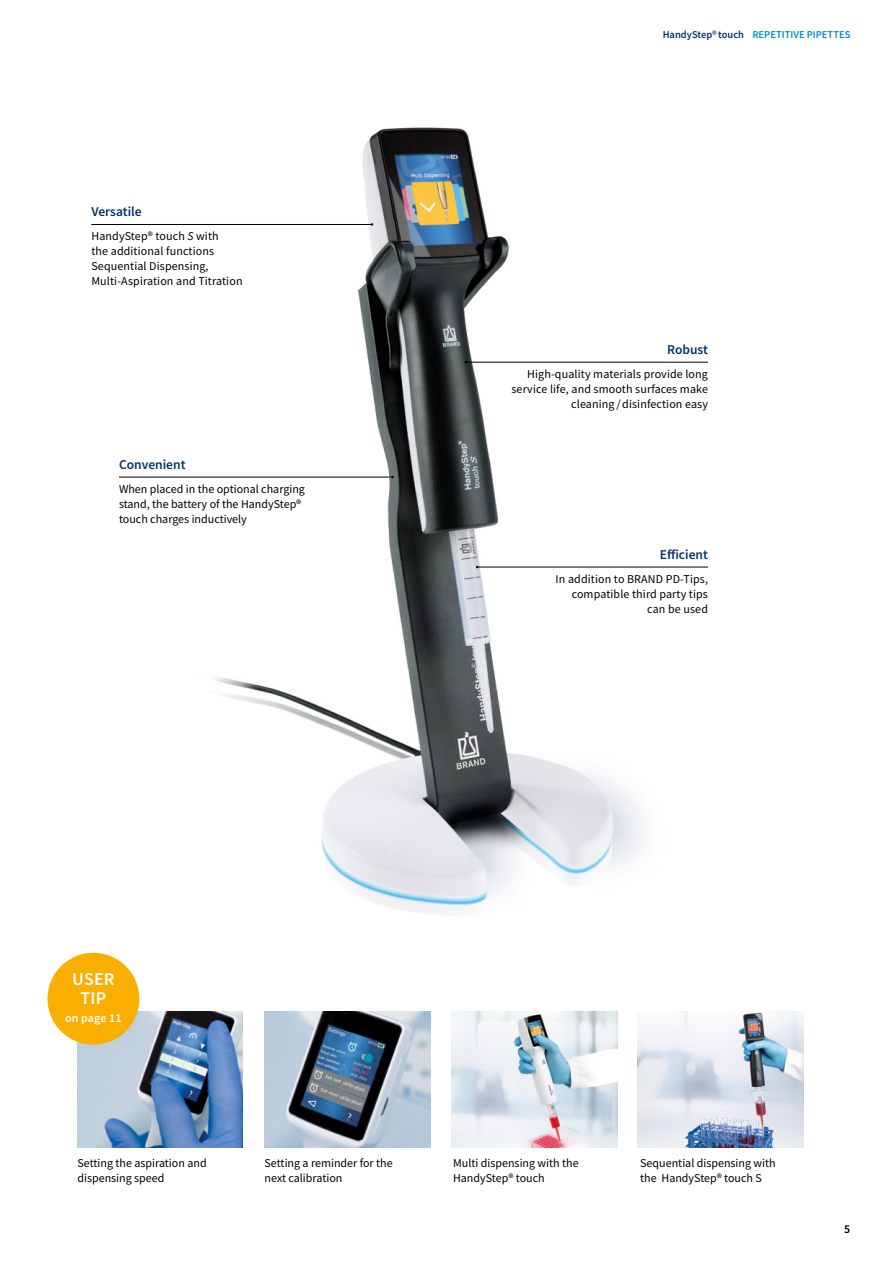
<style>
.page{position:relative;width:893px;height:1263px;background:#fff}
.page>*{position:absolute;margin:0;border:0;box-sizing:border-box;transform-origin:0 0}
.t1{font:600 18px/19.5px "Source Sans Pro";letter-spacing:.01em;color:#fff;text-align:center}
.t2{font:600 13.5px "Source Sans Pro";color:#03326c}
.t3{font:12px/15px "Source Sans Pro";color:#000}
.t4{font:600 12px "Source Sans Pro";letter-spacing:.01em;color:#fff}
.t5{font:600 12px "Source Sans Pro";color:#000}
.t6{font:600 10.5px "Source Sans Pro";color:#008bd2}
.s1{font-style:italic}
.s2{color:#03326c}
</style>
<div class="page">
<img style="left:452px;top:1011px;width:165px;height:136px">
<img style="left:265px;top:1011px;width:165px;height:136px">
<img style="left:638px;top:1011px;width:166px;height:136px">
<img style="left:173px;top:127px;width:515px;height:788px">
<img style="left:77px;top:1011px;width:166px;height:136px">
<div style="left:47px;top:953px;width:92px;height:92px;background:#f9ae00;border-radius:50%"></div>
<hr style="left:91px;top:224px;width:280px;height:1px;background:#000">
<hr style="left:467px;top:362px;width:241px;height:1px;background:#000">
<hr style="left:478px;top:567px;width:230px;height:1px;background:#000">
<hr style="left:119px;top:477px;width:273px;height:1px;background:#000">
<p class="t2" style="left:91px;top:203px;width:52px">Versatile</p>
<p class="t3" style="left:91px;top:229px;width:153px">HandyStep® touch <span class="s1">S</span> with<br>the additional functions<br>Sequential Dispensing,<br>Multi-Aspiration and Titration</p>
<p class="t2" style="left:119px;top:456px;width:68px">Convenient</p>
<p class="t3" style="left:119px;top:481px;width:187px">When placed in the optional charging stand, the battery of the HandyStep® touch charges inductively</p>
<h1 class="t1" style="left:72px;top:969px;width:44px">USER<br>TIP</h1>
<p class="t4" style="left:65px;top:1010px;width:58px">on page 11</p>
<p class="t6" style="left:663px;top:27px;width:189px"><span class="s2">HandyStep® touch</span> REPETITIVE PIPETTES</p>
<p class="t2" style="left:667px;top:341px;width:42px">Robust</p>
<p class="t3" style="left:511px;top:367px;width:198px;text-align:right">High-quality materials provide long service life, and smooth surfaces make cleaning / disinfection easy</p>
<p class="t2" style="left:660px;top:546px;width:50px">Efficient</p>
<p class="t3" style="left:556px;top:571px;width:154px;text-align:right">In addition to BRAND PD-Tips, compatible third party tips can be used</p>
<p class="t3" style="left:77px;top:1156px;width:131px">Setting the aspiration and dispensing speed</p>
<p class="t3" style="left:265px;top:1156px;width:130px">Setting a reminder for the next calibration</p>
<p class="t3" style="left:453px;top:1156px;width:127px">Multi dispensing with the<br>HandyStep® touch</p>
<p class="t3" style="left:640px;top:1156px;width:137px">Sequential dispensing with the HandyStep® touch S</p>
<p class="t5" style="left:844px;top:1221px;width:8px">5</p>
</div>
